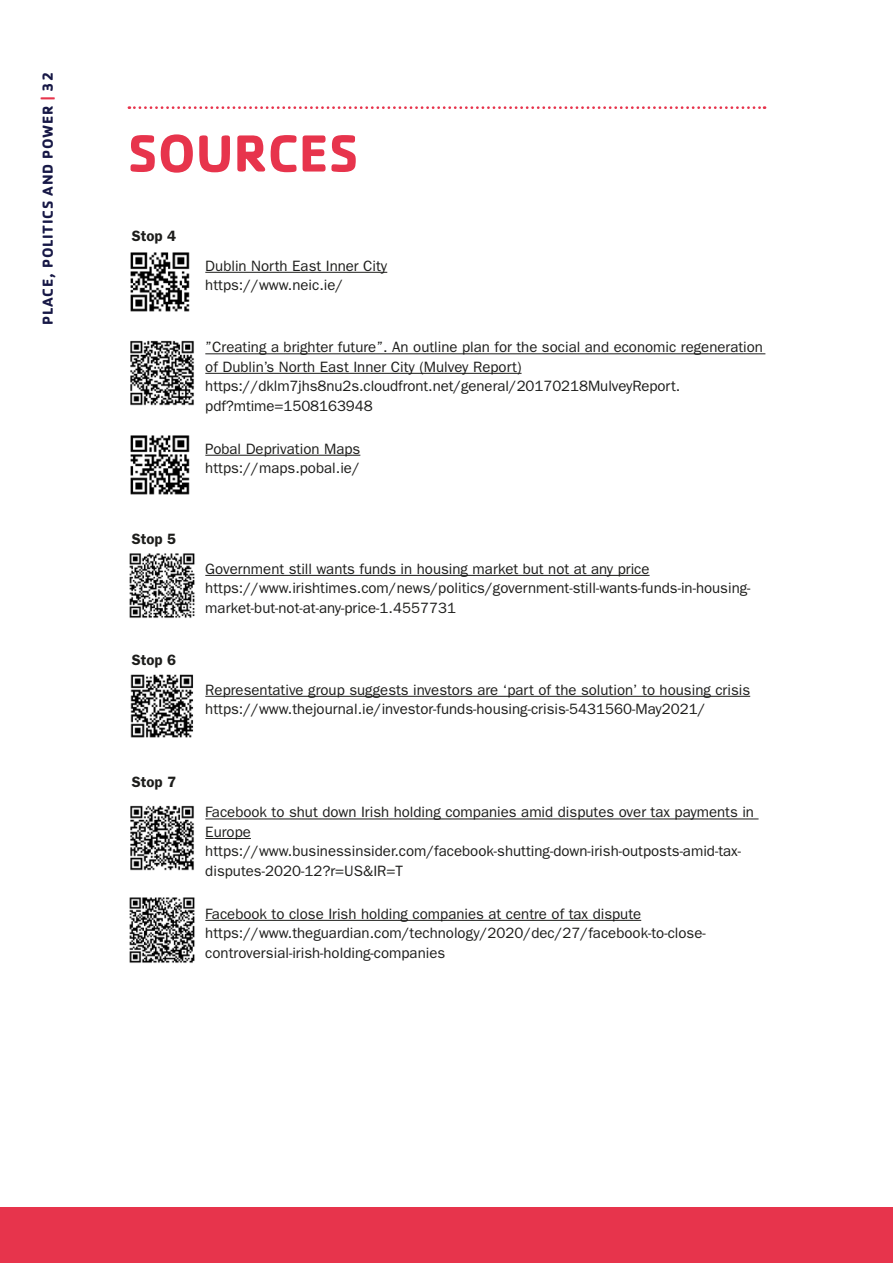
<style>
.page{position:relative;width:893px;height:1263px;background:#fff}
.page>*{position:absolute;margin:0;border:0;box-sizing:border-box;transform-origin:0 0}
.Bold_Intro{font:700 54px "Cachet Std";color:#e7344c}
.t1{font:15px/19.5px "ITC Franklin Gothic Std";color:#1d1d1b}
.t2{font:700 15px "Cachet Std";letter-spacing:.05em;color:#171846}
.Text_Sub_Head{font:600 15px "ITC Franklin Gothic Std";color:#1d1d1b}
.s1{color:#e7344c}
</style>
<div class="page">
<hr style="left:205px;top:272px;width:182px;height:1px;background:#1d1d1b">
<hr style="left:205px;top:353px;width:560px;height:1px;background:#1d1d1b">
<hr style="left:205px;top:373px;width:317px;height:1px;background:#1d1d1b">
<hr style="left:205px;top:455px;width:155px;height:1px;background:#1d1d1b">
<hr style="left:205px;top:575px;width:445px;height:1px;background:#1d1d1b">
<hr style="left:205px;top:696px;width:545px;height:1px;background:#1d1d1b">
<hr style="left:205px;top:818px;width:554px;height:1px;background:#1d1d1b">
<hr style="left:205px;top:838px;width:46px;height:1px;background:#1d1d1b">
<hr style="left:205px;top:920px;width:436px;height:1px;background:#1d1d1b">
<img style="left:130px;top:252px;width:60px;height:60px">
<img style="left:130px;top:340px;width:64px;height:66px">
<img style="left:130px;top:435px;width:60px;height:60px">
<img style="left:129px;top:553px;width:66px;height:65px">
<img style="left:130px;top:674px;width:64px;height:64px">
<img style="left:130px;top:805px;width:64px;height:66px">
<img style="left:129px;top:897px;width:66px;height:66px">
<svg style="left:129px;top:106px;width:636px;height:3px"></svg>
<div style="left:0;top:1207px;width:893px;height:56px;background:#e7344c"></div>
<p class="t2" style="left:38px;top:325px;width:254px;rotate:-90deg">PLACE, POLITICS AND POWER <span class="s1">|</span> 32</p>
<p class="Bold_Intro" style="left:128px;top:118px;width:233px">SOURCES</p>
<p class="Text_Sub_Head" style="left:132px;top:227px;width:46px">Stop 4</p>
<p class="Text_Sub_Head" style="left:132px;top:530px;width:46px">Stop 5</p>
<p class="Text_Sub_Head" style="left:132px;top:651px;width:46px">Stop 6</p>
<p class="Text_Sub_Head" style="left:132px;top:773px;width:46px">Stop 7</p>
<p class="t1" style="left:205px;top:256px;width:183px">Dublin North East Inner City https://www.neic.ie/</p>
<p class="t1" style="left:205px;top:338px;width:559px">”Creating a brighter future”. An outline plan for the social and economic regeneration of Dublin’s North East Inner City (Mulvey Report) https://dklm7jhs8nu2s.cloudfront.net/general/20170218MulveyReport. pdf?mtime=1508163948</p>
<p class="t1" style="left:205px;top:439px;width:157px">Pobal Deprivation Maps https://maps.pobal.ie/</p>
<p class="t1" style="left:205px;top:559px;width:547px">Government still wants funds in housing market but not at any price https://www.irishtimes.com/news/politics/government-still-wants-funds-in-housing&shy;market-but-not-at-any-price-1.4557731</p>
<p class="t1" style="left:205px;top:680px;width:546px">Representative group suggests investors are ‘part of the solution’ to housing crisis https://www.thejournal.ie/investor-funds-housing-crisis-5431560-May2021/</p>
<p class="t1" style="left:205px;top:803px;width:550px">Facebook to shut down Irish holding companies amid disputes over tax payments in Europe https://www.businessinsider.com/facebook-shutting-down-irish-outposts-amid-tax&shy;disputes-2020-12?r=US&amp;IR=T</p>
<p class="t1" style="left:205px;top:904px;width:502px">Facebook to close Irish holding companies at centre of tax dispute https://www.theguardian.com/technology/2020/dec/27/facebook-to-close&shy;controversial-irish-holding-companies</p>
</div>
